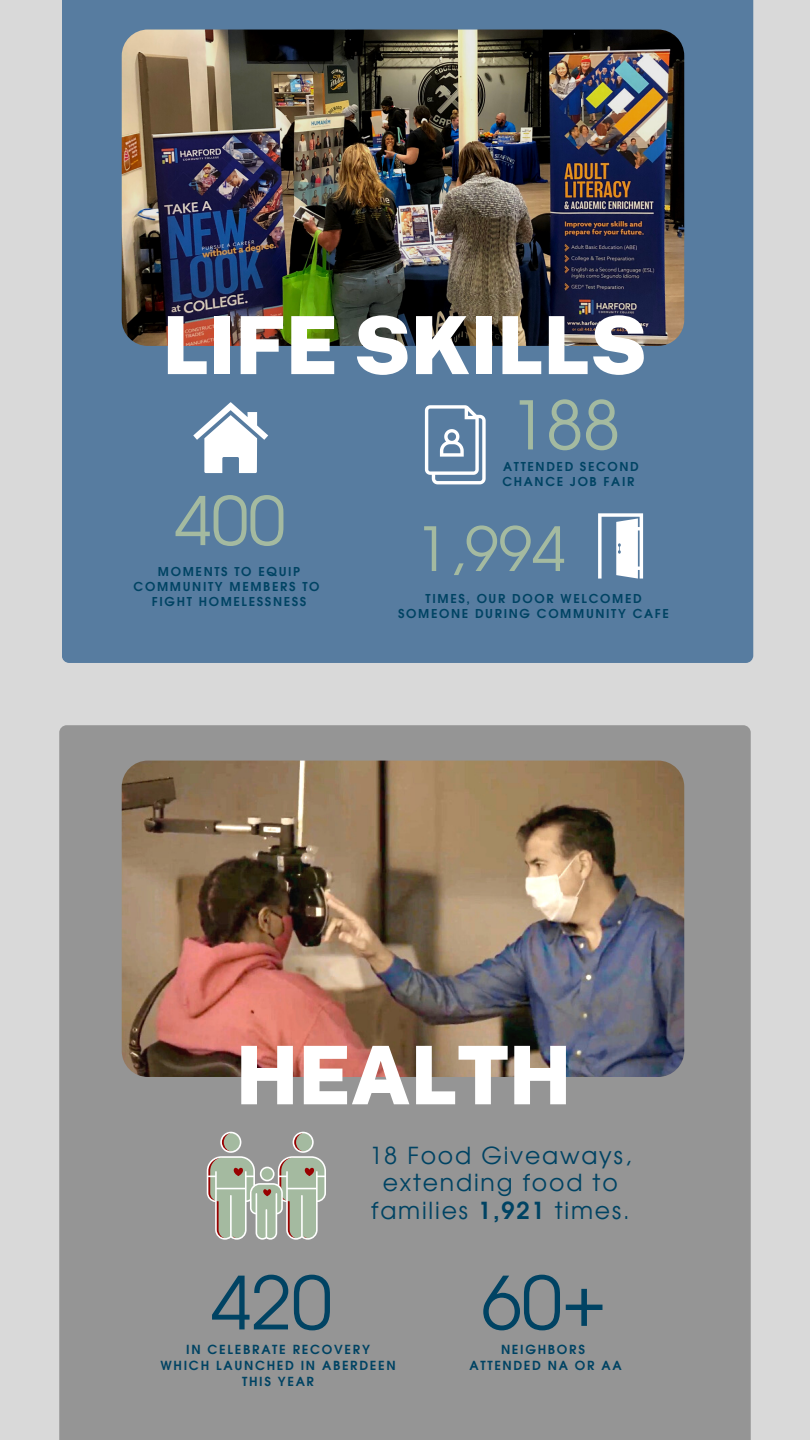
<style>
.page{position:relative;width:810px;height:1440px;background:#d9d9d9}
.page>*{position:absolute;margin:0;border:0;box-sizing:border-box;transform-origin:0 0}
.t1{font:900 80.9px "Public Sans";color:#fff}
.t2{font:900 80.2px "Public Sans";color:#fff}
.t3{font:72.8px "Evolventa";color:#004363}
.t4{font:66.6px "Evolventa";color:#a4baa0}
.t5{font:60.6px "Evolventa";color:#a4baa0}
.t6{font:23.5px/27.8px "Evolventa";letter-spacing:.08em;color:#004363;text-align:center}
.t7{font:700 12.5px/16px "Evolventa";letter-spacing:.135em;color:#004363;text-align:center}
.t8{font:700 12.3px/15px "Evolventa";letter-spacing:.135em;color:#004363;text-align:center}
.s1{font-weight:700}
</style>
<div class="page">
<div style="left:59px;top:725px;width:692px;height:715px;background:#959595"></div>
<svg style="left:207px;top:1132px;width:119px;height:108px"></svg>
<div style="left:62px;top:0;width:691px;height:663px;background:#577ca0"></div>
<div style="left:182px;top:389px;width:98px;height:99px;background:#577ca0;border-radius:50%"></div>
<svg style="left:193px;top:402px;width:75px;height:71px"></svg>
<svg style="left:425px;top:405px;width:61px;height:79px"></svg>
<svg style="left:598px;top:513px;width:45px;height:66px"></svg>
<img style="left:122px;top:30px;width:562px;height:316px;border-radius:26px">
<img style="left:122px;top:761px;width:562px;height:316px;border-radius:26px">
<h2 class="t2" style="left:162px;top:298px;width:486px">LIFE SKILLS</h2>
<h3 class="t4" style="left:509px;top:396px;width:112px">188</h3>
<h3 class="t4" style="left:175px;top:492px;width:112px">400</h3>
<p class="t8" style="left:134px;top:564px;width:187px">MOMENTS TO EQUIP<br>COMMUNITY MEMBERS TO<br>FIGHT HOMELESSNESS</p>
<p class="t8" style="left:502px;top:460px;width:138px;text-align:left">ATTENDED SECOND<br>CHANCE JOB FAIR</p>
<h3 class="t5" style="left:415px;top:523px;width:152px">1,994</h3>
<p class="t8" style="left:398px;top:592px;width:272px">TIMES, OUR DOOR WELCOMED<br>SOMEONE DURING COMMUNITY CAFE</p>
<h1 class="t1" style="left:236px;top:1027px;width:337px">HEALTH</h1>
<h3 class="t3" style="left:211px;top:1271px;width:122px">420</h3>
<h3 class="t6" style="left:369px;top:1143px;width:263px">18 Food Giveaways, extending food to families <span class="s1">1,921</span> times.</h3>
<h3 class="t3" style="left:481px;top:1271px;width:126px">60+</h3>
<p class="t7" style="left:161px;top:1342px;width:237px">IN CELEBRATE RECOVERY<br>WHICH LAUNCHED IN ABERDEEN<br>THIS YEAR</p>
<p class="t7" style="left:469px;top:1342px;width:154px">NEIGHBORS<br>ATTENDED NA OR AA</p>
</div>
